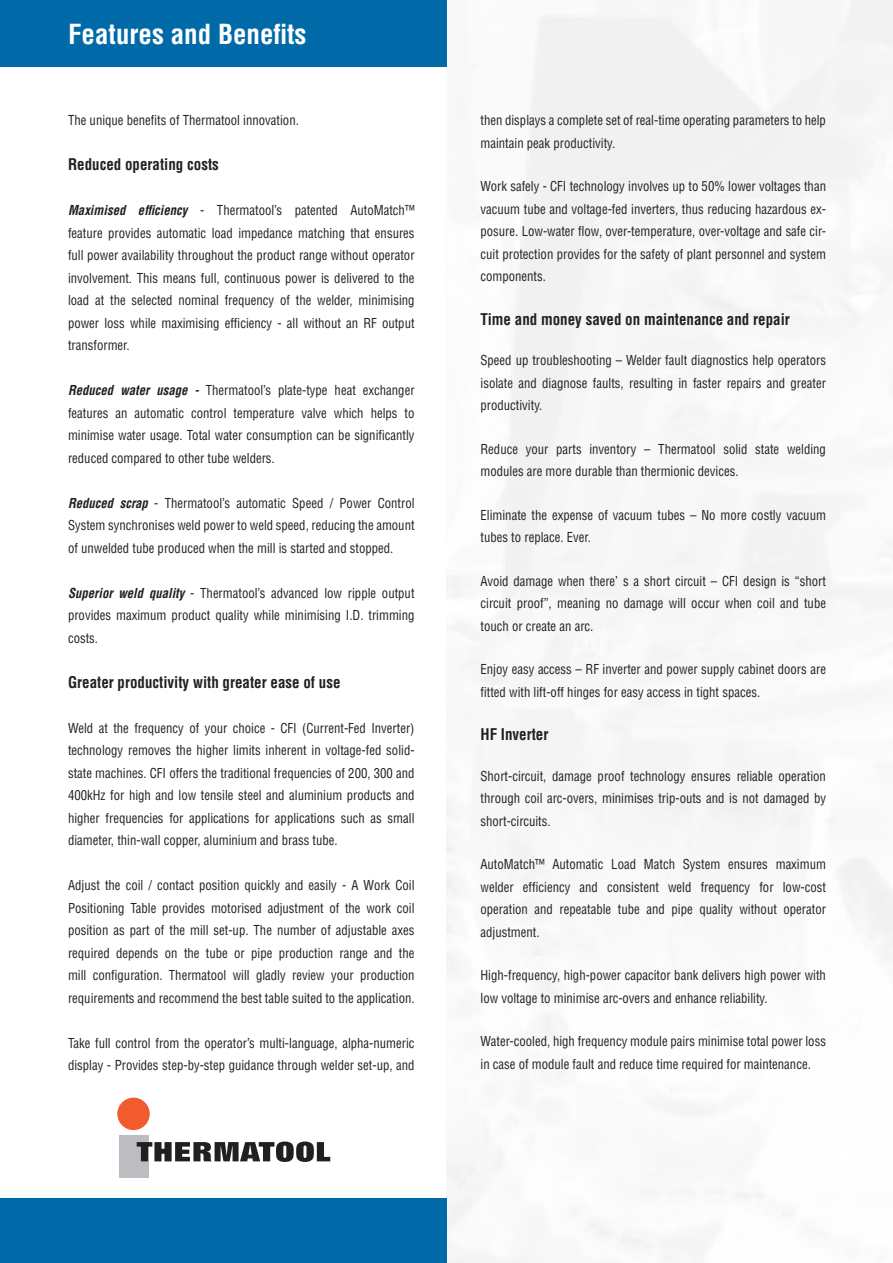
<style>
.page{position:relative;width:893px;height:1263px;background:#fff}
.page>*{position:absolute;margin:0;border:0;box-sizing:border-box;transform-origin:0 0}
.t1{font:700 condensed 27px "Helvetica";color:#fff}
.CONTENT{font:700 condensed 15.75px "Helvetica";color:#231f20;scale:.95 1}
.CONTENT-2{font:condensed 13.35px/22.5px "Helvetica";color:#231f20;text-align:justify;scale:.95 1}
.s1{font-weight:700;font-style:italic}
</style>
<div class="page">
<div style="left:0;top:0;width:446px;height:67px;background:#006aa8"></div>
<img style="left:446px;top:0;width:447px;height:1263px">
<div style="left:0;top:1198px;width:446px;height:65px;background:#006aa8"></div>
<div style="left:117px;top:1098px;width:33px;height:32px;background:#f15b2e;border-radius:50%"></div>
<div style="left:119px;top:1135px;width:29px;height:42px;background:#bcbdc0"></div>
<svg style="left:137px;top:1141px;width:193px;height:21px"></svg>
<p class="t1" style="left:68px;top:17px;width:240px">Features and Benefits</p>
<p class="CONTENT-2" style="left:68px;top:109px;width:245px">The unique benefits of Thermatool innovation.</p>
<p class="CONTENT" style="left:68px;top:154px;width:160px">Reduced operating costs</p>
<p class="CONTENT-2" style="left:68px;top:199px;width:366px"><span class="s1">Maximised efficiency</span> - Thermatool’s patented AutoMatch™ feature provides automatic load impedance matching that ensures full power availability throughout the product range without operator involvement. This means full, continuous power is delivered to the load at the selected nominal frequency of the welder, minimising power loss while maximising efficiency - all without an RF output transformer.</p>
<p class="CONTENT-2" style="left:68px;top:379px;width:366px"><span class="s1">Reduced water usage -</span> Thermatool’s plate-type heat exchanger features an automatic control temperature valve which helps to minimise water usage. Total water consumption can be significantly reduced compared to other tube welders.</p>
<p class="CONTENT-2" style="left:68px;top:491px;width:366px"><span class="s1">Reduced scrap</span> - Thermatool’s automatic Speed / Power Control System synchronises weld power to weld speed, reducing the amount of unwelded tube produced when the mill is started and stopped.</p>
<p class="CONTENT-2" style="left:68px;top:581px;width:366px"><span class="s1">Superior weld quality</span> - Thermatool’s advanced low ripple output provides maximum product quality while minimising I.D. trimming costs.</p>
<p class="CONTENT" style="left:68px;top:672px;width:288px">Greater productivity with greater ease of use</p>
<p class="CONTENT-2" style="left:68px;top:716px;width:366px">Weld at the frequency of your choice - CFI (Current-Fed Inverter) technology removes the higher limits inherent in voltage-fed solid&shy;state machines. CFI offers the traditional frequencies of 200, 300 and 400kHz for high and low tensile steel and aluminium products and higher frequencies for applications for applications such as small diameter, thin-wall copper, aluminium and brass tube.</p>
<p class="CONTENT-2" style="left:68px;top:874px;width:366px">Adjust the coil / contact position quickly and easily - A Work Coil Positioning Table provides motorised adjustment of the work coil position as part of the mill set-up. The number of adjustable axes required depends on the tube or pipe production range and the mill configuration. Thermatool will gladly review your production requirements and recommend the best table suited to the application.</p>
<p class="CONTENT-2" style="left:68px;top:1031px;width:366px">Take full control from the operator’s multi-language, alpha-numeric display - Provides step-by-step guidance through welder set-up, and</p>
<p class="CONTENT-2" style="left:480px;top:109px;width:365px">then displays a complete set of real-time operating parameters to help maintain peak productivity.</p>
<p class="CONTENT-2" style="left:480px;top:175px;width:365px">Work safely - CFI technology involves up to 50% lower voltages than vacuum tube and voltage-fed inverters, thus reducing hazardous ex&shy;posure. Low-water flow, over-temperature, over-voltage and safe cir&shy;cuit protection provides for the safety of plant personnel and system components.</p>
<p class="CONTENT" style="left:480px;top:309px;width:327px">Time and money saved on maintenance and repair</p>
<p class="CONTENT-2" style="left:480px;top:349px;width:365px">Speed up troubleshooting – Welder fault diagnostics help operators isolate and diagnose faults, resulting in faster repairs and greater productivity.</p>
<p class="CONTENT-2" style="left:480px;top:437px;width:365px">Reduce your parts inventory – Thermatool solid state welding modules are more durable than thermionic devices.</p>
<p class="CONTENT-2" style="left:480px;top:503px;width:365px">Eliminate the expense of vacuum tubes – No more costly vacuum tubes to replace. Ever.</p>
<p class="CONTENT-2" style="left:480px;top:569px;width:365px">Avoid damage when there’ s a short circuit – CFI design is “short circuit proof”, meaning no damage will occur when coil and tube touch or create an arc.</p>
<p class="CONTENT-2" style="left:480px;top:658px;width:365px">Enjoy easy access – RF inverter and power supply cabinet doors are fitted with lift-off hinges for easy access in tight spaces.</p>
<p class="CONTENT" style="left:480px;top:724px;width:73px">HF Inverter</p>
<p class="CONTENT-2" style="left:480px;top:764px;width:365px">Short-circuit, damage proof technology ensures reliable operation through coil arc-overs, minimises trip-outs and is not damaged by short-circuits.</p>
<p class="CONTENT-2" style="left:480px;top:853px;width:365px">AutoMatch™ Automatic Load Match System ensures maximum welder efficiency and consistent weld frequency for low-cost operation and repeatable tube and pipe quality without operator adjustment.</p>
<p class="CONTENT-2" style="left:480px;top:964px;width:365px">High-frequency, high-power capacitor bank delivers high power with low voltage to minimise arc-overs and enhance reliability.</p>
<p class="CONTENT-2" style="left:480px;top:1030px;width:365px">Water-cooled, high frequency module pairs minimise total power loss in case of module fault and reduce time required for maintenance.</p>
</div>
